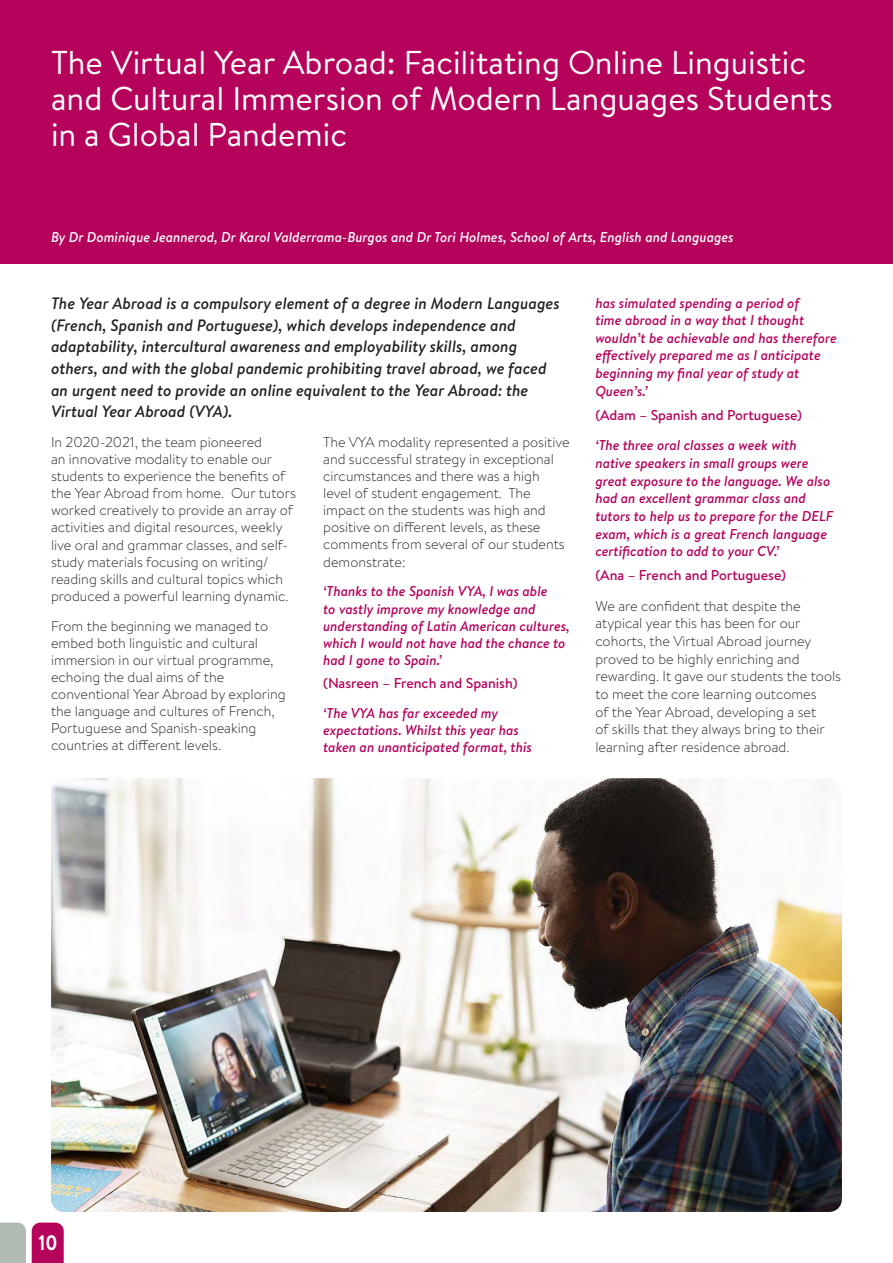
<style>
.page{position:relative;width:893px;height:1263px;background:#fff}
.page>*{position:absolute;margin:0;border:0;box-sizing:border-box;transform-origin:0 0}
.Main_heading__within{font:33px/36.2px "Brandon Text";color:#fff}
.t1{font:700 21px "Brandon Text";color:#fff;scale:.9 1}
.Lead_paragraph{font:italic 500 16.5px/21.6px "Brandon Text";color:#231f20}
._3_Bodytext{font:300 14.25px/17.1px "Brandon Text";color:#231f20}
.QUOTE_colour_italics{font:italic 500 14.25px/17.7px "Brandon Text";color:#b5025b}
.Main_heading__within-2{font:italic 500 14.25px "Brandon Text";color:#fff}
.QUOTE_colour_italics-2{font:500 14.25px "Brandon Text";color:#b5025b}
</style>
<div class="page">
<svg style="left:0;top:1222px;width:26px;height:41px"></svg>
<svg style="left:32px;top:1222px;width:32px;height:41px"></svg>
<div style="left:0;top:0;width:893px;height:264px;background:#b5025b"></div>
<img style="left:51px;top:778px;width:791px;height:434px">
<p class="Main_heading__within" style="left:51px;top:44px;width:783px">The Virtual Year Abroad: Facilitating Online Linguistic and Cultural Immersion of Modern Languages Students in a Global Pandemic</p>
<p class="Main_heading__within-2" style="left:51px;top:228px;width:684px">By Dr Dominique Jeannerod, Dr Karol Valderrama-Burgos and Dr Tori Holmes, School of Arts, English and Languages</p>
<p class="Lead_paragraph" style="left:51px;top:292px;width:510px">The Year Abroad is a compulsory element of a degree in Modern Languages (French, Spanish and Portuguese), which develops independence and adaptability, intercultural awareness and employability skills, among others, and with the global pandemic prohibiting travel abroad, we faced an urgent need to provide an online equivalent to the Year Abroad: the Virtual Year Abroad (VYA).</p>
<p class="_3_Bodytext" style="left:51px;top:433px;width:246px">In 2020-2021, the team pioneered<br>an innovative modality to enable our students to experience the benefits of the Year Abroad from home. Our tutors worked creatively to provide an array of activities and digital resources, weekly live oral and grammar classes, and self&shy;study materials focusing on writing/ reading skills and cultural topics which produced a powerful learning dynamic.</p>
<p class="_3_Bodytext" style="left:51px;top:617px;width:236px">From the beginning we managed to embed both linguistic and cultural immersion in our virtual programme, echoing the dual aims of the conventional Year Abroad by exploring the language and cultures of French, Portuguese and Spanish-speaking countries at different levels.</p>
<p class="_3_Bodytext" style="left:323px;top:433px;width:248px">The VYA modality represented a positive and successful strategy in exceptional circumstances and there was a high level of student engagement. The impact on the students was high and positive on different levels, as these comments from several of our students demonstrate:</p>
<p class="QUOTE_colour_italics" style="left:323px;top:583px;width:248px;line-height:17.1px">‘Thanks to the Spanish VYA, I was able<br>to vastly improve my knowledge and understanding of Latin American cultures, which I would not have had the chance to had I gone to Spain.’</p>
<p class="QUOTE_colour_italics-2" style="left:323px;top:673px;width:196px">(Nasreen – French and Spanish)</p>
<p class="QUOTE_colour_italics" style="left:323px;top:704px;width:210px;line-height:17.1px">‘The VYA has far exceeded my expectations. Whilst this year has taken an unanticipated format, this</p>
<p class="QUOTE_colour_italics" style="left:595px;top:293px;width:243px">has simulated spending a period of<br>time abroad in a way that I thought wouldn’t be achievable and has therefore effectively prepared me as I anticipate beginning my final year of study at<br>Queen’s.’</p>
<p class="QUOTE_colour_italics-2" style="left:595px;top:405px;width:208px">(Adam – Spanish and Portuguese)</p>
<p class="QUOTE_colour_italics" style="left:595px;top:436px;width:239px">‘The three oral classes a week with native speakers in small groups were great exposure to the language. We also had an excellent grammar class and tutors to help us to prepare for the DELF exam, which is a great French language certification to add to your CV.’</p>
<p class="QUOTE_colour_italics-2" style="left:595px;top:565px;width:192px">(Ana – French and Portuguese)</p>
<p class="_3_Bodytext" style="left:595px;top:596px;width:247px;line-height:17.7px">We are confident that despite the atypical year this has been for our cohorts, the Virtual Abroad journey proved to be highly enriching and rewarding. It gave our students the tools to meet the core learning outcomes<br>of the Year Abroad, developing a set<br>of skills that they always bring to their learning after residence abroad.</p>
<h2 class="t1" style="left:39px;top:1228px;width:23px">10</h2>
</div>
